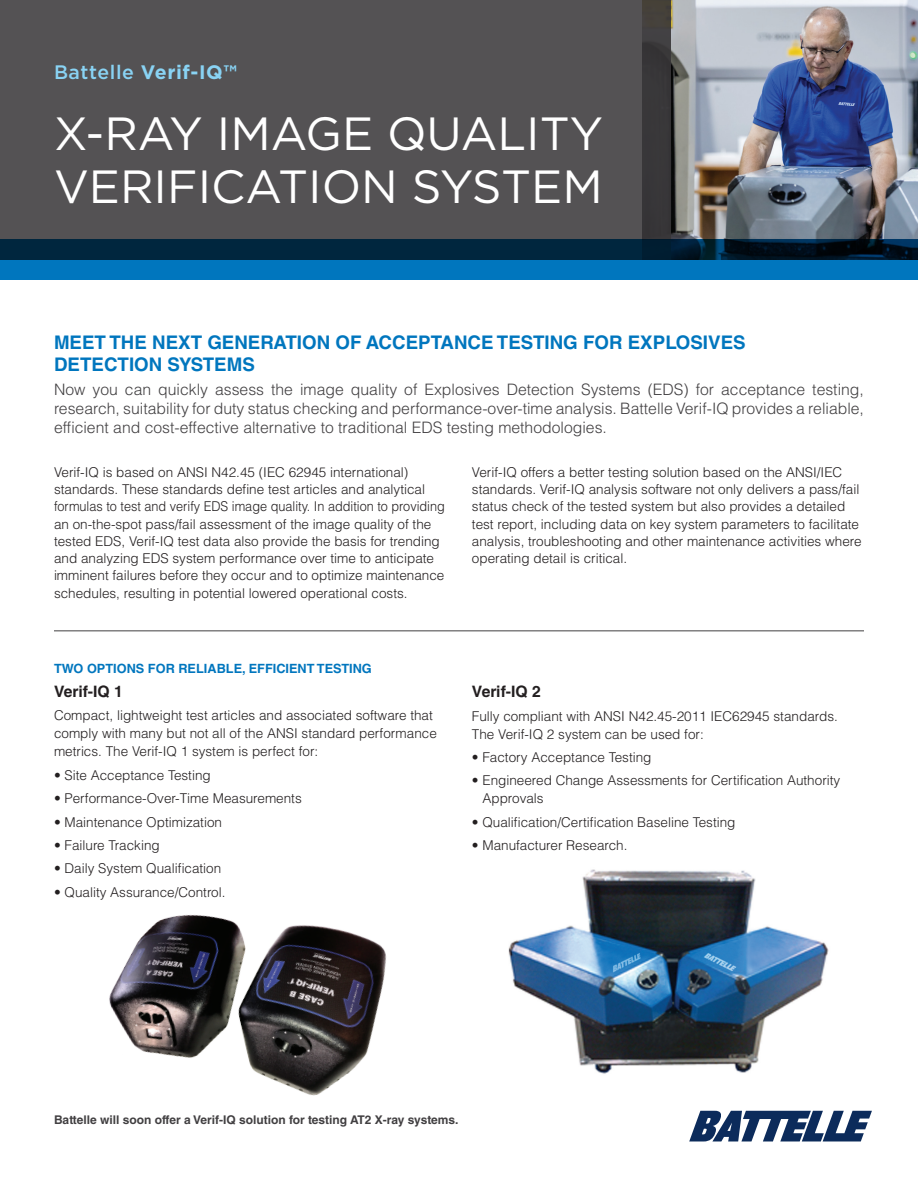
<style>
.page{position:relative;width:918px;height:1188px;background:#fff}
.page>*{position:absolute;margin:0;border:0;box-sizing:border-box;transform-origin:0 0}
.t1{font:46.5px/53.2px "Gotham";color:#fff}
.t2{font:700 19.5px "Gotham";letter-spacing:.03em;color:#89d3f4}
.t3{font:700 18.75px/21.8px "Helvetica LT Std";color:#0076be}
.t4{font:300 15.75px/18.8px "Helvetica LT Std";color:#413f41;text-align:justify}
.t5{font:700 15.75px "Helvetica LT Std";color:#231f20}
.t6{font:300 13.5px/17.2px "Helvetica LT Std";color:#231f20}
.t7{font:700 12.75px "Helvetica LT Std";color:#0076be}
.t8{font:700 12px "Helvetica LT Std";color:#413f41}
.s1{font-weight:500}
</style>
<div class="page">
<img style="left:671px;top:0;width:247px;height:239px">
<hr style="left:54px;top:630px;width:810px;height:1px;background:#413f41">
<div style="left:0;top:0;width:671px;height:260px;background:#545254"></div>
<svg style="left:0;top:239px;width:918px;height:41px;background:#005386"></svg>
<svg style="left:689px;top:1111px;width:183px;height:30px"></svg>
<img style="left:508px;top:869px;width:321px;height:205px">
<div style="left:643px;top:0;width:28px;height:239px;background:linear-gradient(to right,#3a3839,#3a3839)"></div>
<svg style="left:671px;top:239px;width:247px;height:21px;background:#001628"></svg>
<img style="left:109px;top:915px;width:278px;height:181px">
<h2 class="t2" style="left:54px;top:60px;width:184px"><span class="s1">Battelle</span> Verif-IQ™</h2>
<h1 class="t1" style="left:54px;top:106px;width:551px">X-RAY IMAGE QUALITY<br>VERIFICATION SYSTEM</h1>
<h3 class="t3" style="left:54px;top:332px;width:693px">MEET THE NEXT GENERATION OF ACCEPTANCE TESTING FOR EXPLOSIVES<br>DETECTION SYSTEMS</h3>
<p class="t4" style="left:54px;top:380px;width:812px">Now you can quickly assess the image quality of Explosives Detection Systems (EDS) for acceptance testing, research, suitability for duty status checking and performance-over-time analysis. Battelle Verif-IQ provides a reliable, efficient and cost-effective alternative to traditional EDS testing methodologies.</p>
<p class="t6" style="left:54px;top:463px;width:392px">Verif-IQ is based on ANSI N42.45 (IEC 62945 international) standards. These standards define test articles and analytical formulas to test and verify EDS image quality. In addition to providing an on-the-spot pass/fail assessment of the image quality of the tested EDS, Verif-IQ test data also provide the basis for trending and analyzing EDS system performance over time to anticipate imminent failures before they occur and to optimize maintenance schedules, resulting in potential lowered operational costs.</p>
<p class="t6" style="left:472px;top:463px;width:391px">Verif-IQ offers a better testing solution based on the ANSI/IEC standards. Verif-IQ analysis software not only delivers a pass/fail status check of the tested system but also provides a detailed test report, including data on key system parameters to facilitate analysis, troubleshooting and other maintenance activities where operating detail is critical.</p>
<p class="t7" style="left:54px;top:661px;width:319px">TWO OPTIONS FOR RELIABLE, EFFICIENT TESTING</p>
<p class="t5" style="left:54px;top:682px;width:71px">Verif-IQ 1</p>
<p class="t6" style="left:54px;top:707px;width:384px;line-height:18px">Compact, lightweight test articles and associated software that comply with many but not all of the ANSI standard performance metrics. The Verif-IQ 1 system is perfect for:</p>
<p class="t6" style="left:54px;top:766px;width:158px">• Site Acceptance Testing</p>
<p class="t6" style="left:54px;top:790px;width:249px">• Performance-Over-Time Measurements</p>
<p class="t6" style="left:54px;top:813px;width:170px">• Maintenance Optimization</p>
<p class="t6" style="left:54px;top:837px;width:107px">• Failure Tracking</p>
<p class="t6" style="left:54px;top:860px;width:169px">• Daily System Qualification</p>
<p class="t6" style="left:54px;top:883px;width:173px">• Quality Assurance/Control.</p>
<p class="t5" style="left:472px;top:682px;width:71px">Verif-IQ 2</p>
<p class="t6" style="left:472px;top:707px;width:367px;line-height:18px">Fully compliant with ANSI N42.45-2011 IEC62945 standards.<br>The Verif-IQ 2 system can be used for:</p>
<p class="t6" style="left:472px;top:748px;width:181px">• Factory Acceptance Testing</p>
<p class="t6" style="left:482px;top:771px;width:359px;line-height:18px;text-indent:-11px">• Engineered Change Assessments for Certification Authority<br>Approvals</p>
<p class="t6" style="left:472px;top:813px;width:265px">• Qualification/Certification Baseline Testing</p>
<p class="t6" style="left:472px;top:837px;width:157px">• Manufacturer Research.</p>
<p class="t8" style="left:54px;top:1112px;width:406px">Battelle will soon offer a Verif-IQ solution for testing AT2 X-ray systems.</p>
</div>
